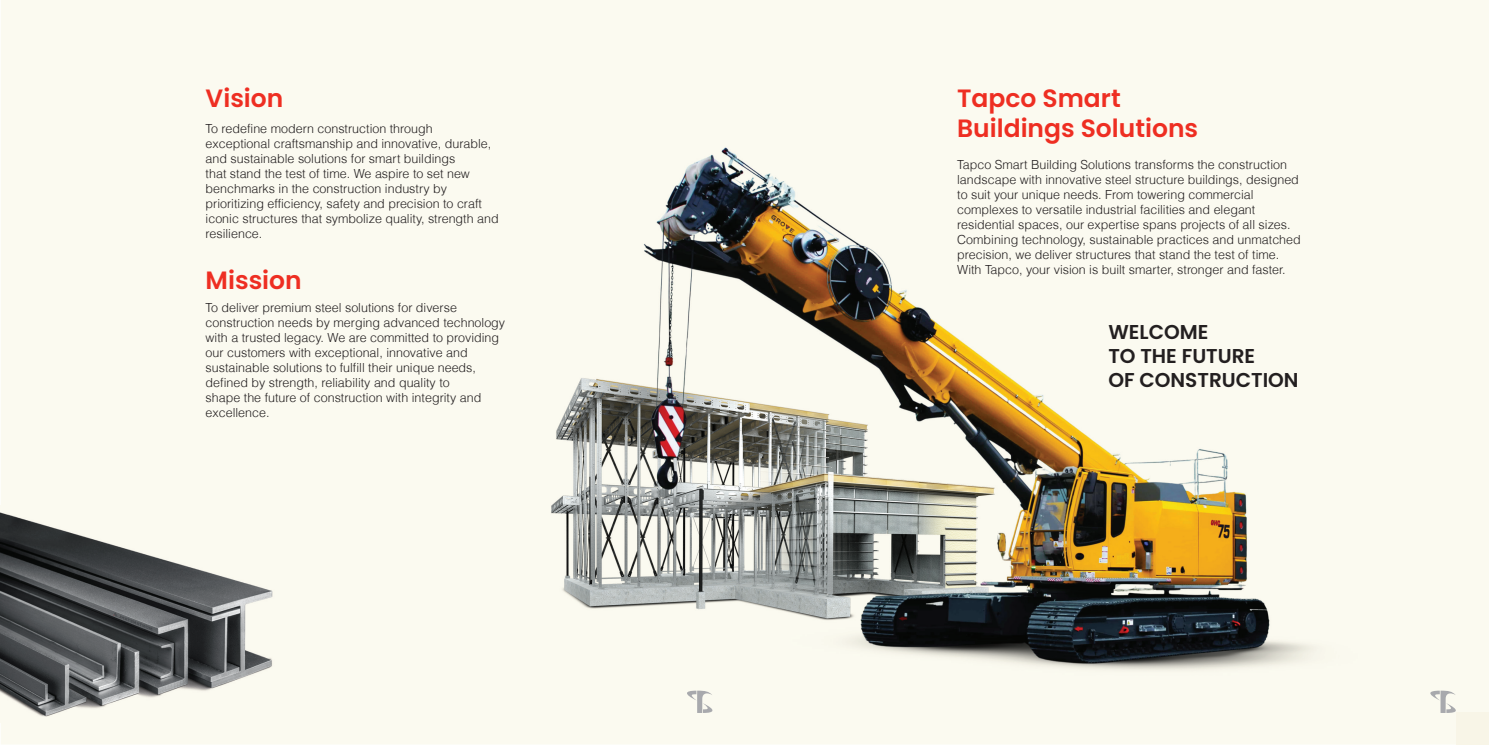
<style>
.page{position:relative;width:1489px;height:745px;background:#fff}
.page>*{position:absolute;margin:0;border:0;box-sizing:border-box;transform-origin:0 0}
.t1{font:600 25px/30px "Poppins";color:#ee2e22}
.t2{font:600 20px/24px "Poppins";color:#231f20}
.t3{font:300 12.5px/15px "Helvetica";color:#231f20}
</style>
<div class="page">
<img style="left:1px;top:0;width:1487px;height:744px">
<img style="left:0;top:505px;width:309px;height:217px">
<svg style="left:1426px;top:690px;width:33px;height:22px"></svg>
<hr style="left:1456px;top:744px;width:32px;height:1px;background:#f9f7ec">
<img style="left:1456px;top:712px;width:32px;height:32px">
<svg style="left:683px;top:690px;width:33px;height:22px"></svg>
<h1 class="t1" style="left:206px;top:84px;width:79px">Vision</h1>
<p class="t3" style="left:206px;top:120px;width:294px">To redefine modern construction through exceptional craftsmanship and innovative, durable, and sustainable solutions for smart buildings<br>that stand the test of time. We aspire to set new benchmarks in the construction industry by prioritizing efficiency, safety and precision to craft iconic structures that symbolize quality, strength and resilience.</p>
<h1 class="t1" style="left:206px;top:265px;width:98px">Mission</h1>
<p class="t3" style="left:206px;top:300px;width:301px">To deliver premium steel solutions for diverse construction needs by merging advanced technology with a trusted legacy. We are committed to providing our customers with exceptional, innovative and sustainable solutions to fulfill their unique needs, defined by strength, reliability and quality to<br>shape the future of construction with integrity and excellence.</p>
<h1 class="t1" style="left:957px;top:84px;width:242px">Tapco Smart<br>Buildings Solutions</h1>
<p class="t3" style="left:957px;top:157px;width:345px">Tapco Smart Building Solutions transforms the construction landscape with innovative steel structure buildings, designed to suit your unique needs. From towering commercial complexes to versatile industrial facilities and elegant residential spaces, our expertise spans projects of all sizes.<br>Combining technology, sustainable practices and unmatched precision, we deliver structures that stand the test of time.<br>With Tapco, your vision is built smarter, stronger and faster.</p>
<h2 class="t2" style="left:1108px;top:319px;width:192px">WELCOME<br>TO THE FUTURE<br>OF CONSTRUCTION</h2>
</div>
